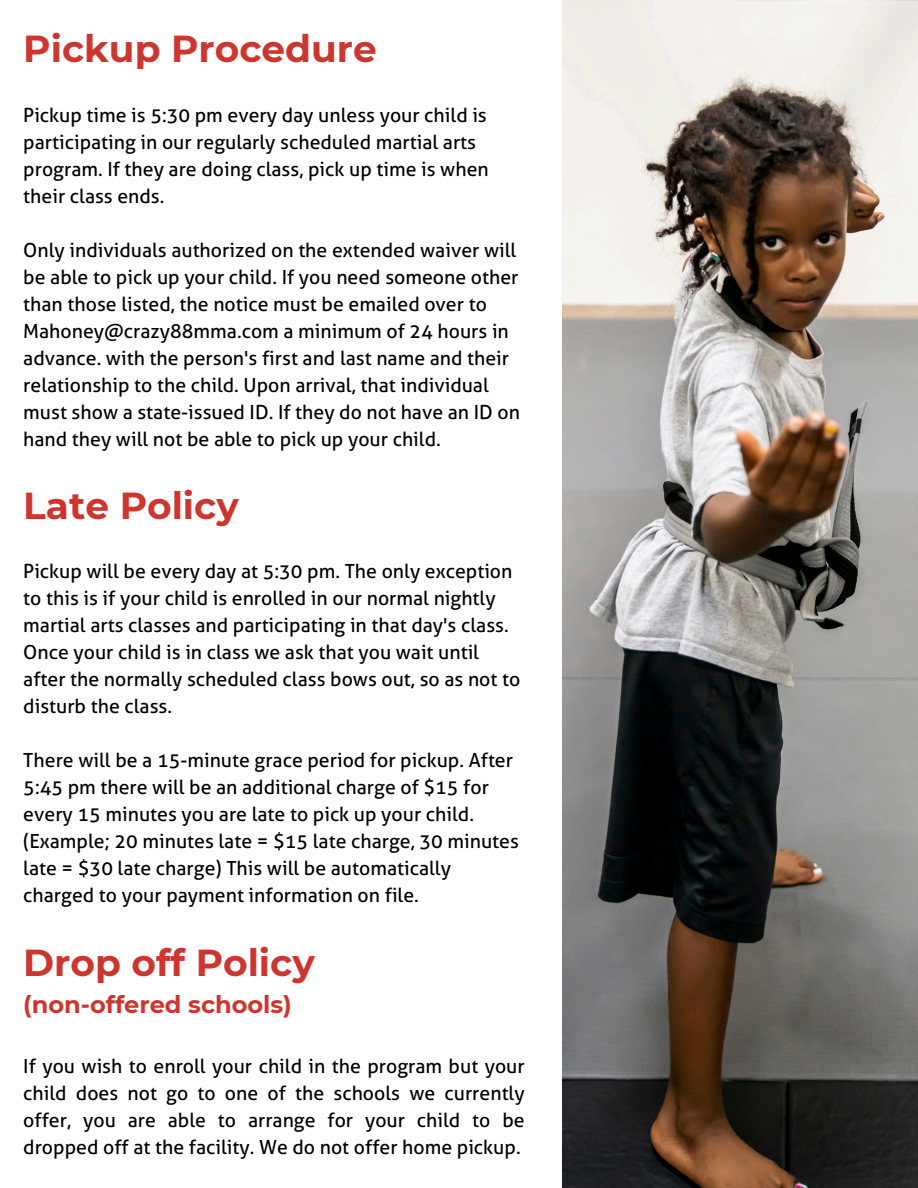
<style>
.page{position:relative;width:918px;height:1188px;background:#fff}
.page>*{position:absolute;margin:0;border:0;box-sizing:border-box;transform-origin:0 0}
.t1{font:700 37.5px "Montserrat";color:#cc362f}
.t2{font:700 24px "Montserrat";color:#cc362f}
.t3{font:19.5px/27px "Aller";color:#000}
</style>
<div class="page">
<img style="left:562px;top:0;width:356px;height:1188px">
<h1 class="t1" style="left:23px;top:26px;width:355px">Pickup Procedure</h1>
<p class="t3" style="left:23px;top:102px;width:467px">Pickup time is 5:30 pm every day unless your child is participating in our regularly scheduled martial arts program. If they are doing class, pick up time is when their class ends.</p>
<p class="t3" style="left:23px;top:237px;width:498px">Only individuals authorized on the extended waiver will be able to pick up your child. If you need someone other than those listed, the notice must be emailed over to Mahoney@crazy88mma.com a minimum of 24 hours in advance. with the person's first and last name and their relationship to the child. Upon arrival, that individual must show a state-issued ID. If they do not have an ID on hand they will not be able to pick up your child.</p>
<h1 class="t1" style="left:23px;top:483px;width:217px">Late Policy</h1>
<p class="t3" style="left:23px;top:558px;width:499px">Pickup will be every day at 5:30 pm. The only exception to this is if your child is enrolled in our normal nightly martial arts classes and participating in that day's class.<br>Once your child is in class we ask that you wait until after the normally scheduled class bows out, so as not to disturb the class.</p>
<p class="t3" style="left:23px;top:747px;width:497px">There will be a 15-minute grace period for pickup. After 5:45 pm there will be an additional charge of $15 for every 15 minutes you are late to pick up your child. (Example; 20 minutes late = $15 late charge, 30 minutes late = $30 late charge) This will be automatically charged to your payment information on file.</p>
<h2 class="t1" style="left:23px;top:939px;width:293px">Drop off Policy</h2>
<h2 class="t2" style="left:23px;top:989px;width:270px">(non-offered schools)</h2>
<p class="t3" style="left:23px;top:1053px;width:503px;text-align:justify">If you wish to enroll your child in the program but your child does not go to one of the schools we currently offer, you are able to arrange for your child to be dropped off at the facility. We do not offer home pickup.</p>
</div>
